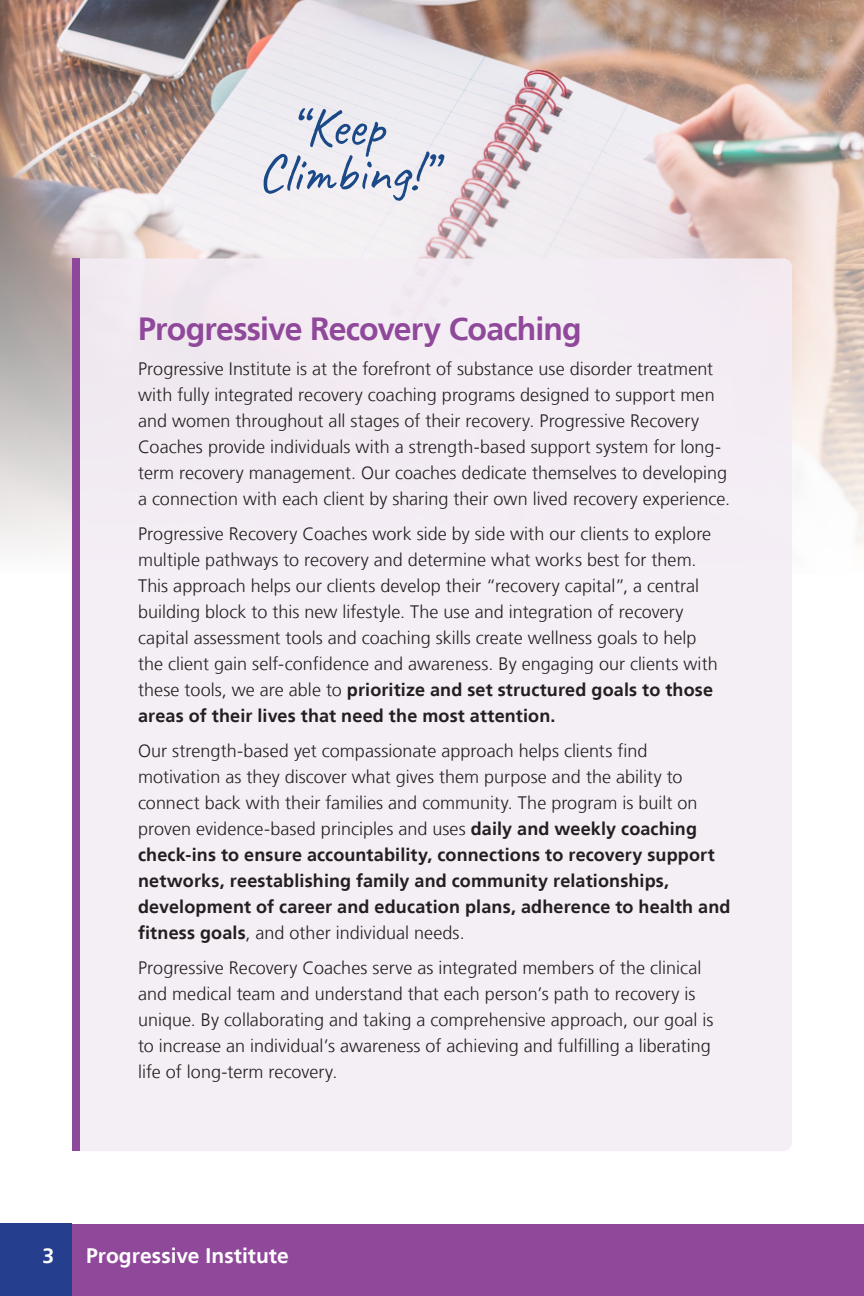
<style>
.page{position:relative;width:864px;height:1296px;background:#fff}
.page>*{position:absolute;margin:0;border:0;box-sizing:border-box;transform-origin:0 0}
.t1{font:54px/46px "Caveat";letter-spacing:-.01em;color:#1b4988;text-align:center}
.t2{font:700 32px "Frutiger LT";letter-spacing:-.025em;color:#8f489a}
.t3{font:700 21px "Frutiger LT";letter-spacing:.005em;color:#fff}
.t4{font:300 18px/26px "Frutiger LT";letter-spacing:.005em;color:#231f20}
.s1{font-weight:700}
</style>
<div class="page">
<img style="left:0;top:0;width:864px;height:549px">
<div style="left:72px;top:258px;width:720px;height:893px;background:#f4edf5;border-radius:9px"></div>
<div style="left:0;top:1224px;width:864px;height:72px;background:#8f489a"></div>
<div style="left:72px;top:258px;width:7px;height:893px;background:#8d489b"></div>
<div style="left:0;top:1224px;width:72px;height:72px;background:#253f8e"></div>
<p class="t1" style="left:257px;top:104px;width:177px">“Keep<br>Climbing!”</p>
<p class="t2" style="left:138px;top:310px;width:445px">Progressive Recovery Coaching</p>
<p class="t4" style="left:138px;top:356px;width:594px">Progressive Institute is at the forefront of substance use disorder treatment with fully integrated recovery coaching programs designed to support men and women throughout all stages of their recovery. Progressive Recovery Coaches provide individuals with a strength-based support system for long&shy;term recovery management. Our coaches dedicate themselves to developing a connection with each client by sharing their own lived recovery experience.</p>
<p class="t4" style="left:138px;top:521px;width:581px">Progressive Recovery Coaches work side by side with our clients to explore multiple pathways to recovery and determine what works best for them.<br>This approach helps our clients develop their “recovery capital”, a central building block to this new lifestyle. The use and integration of recovery capital assessment tools and coaching skills create wellness goals to help the client gain self-confidence and awareness. By engaging our clients with these tools, we are able to <span class="s1">prioritize and set structured goals to those areas of their lives that need the most attention.</span></p>
<p class="t4" style="left:138px;top:738px;width:594px">Our strength-based yet compassionate approach helps clients find motivation as they discover what gives them purpose and the ability to connect back with their families and community. The program is built on proven evidence-based principles and uses <span class="s1">daily and weekly coaching check-ins to ensure accountability, connections to recovery support networks, reestablishing family and community relationships, development of career and education plans, adherence to health and fitness goals</span>, and other individual needs.</p>
<p class="t4" style="left:138px;top:955px;width:577px">Progressive Recovery Coaches serve as integrated members of the clinical and medical team and understand that each person’s path to recovery is unique. By collaborating and taking a comprehensive approach, our goal is to increase an individual’s awareness of achieving and fulfilling a liberating life of long-term recovery.</p>
<p class="t3" style="left:43px;top:1243px;width:13px">3</p>
<p class="t3" style="left:86px;top:1243px;width:204px">Progressive Institute</p>
</div>
